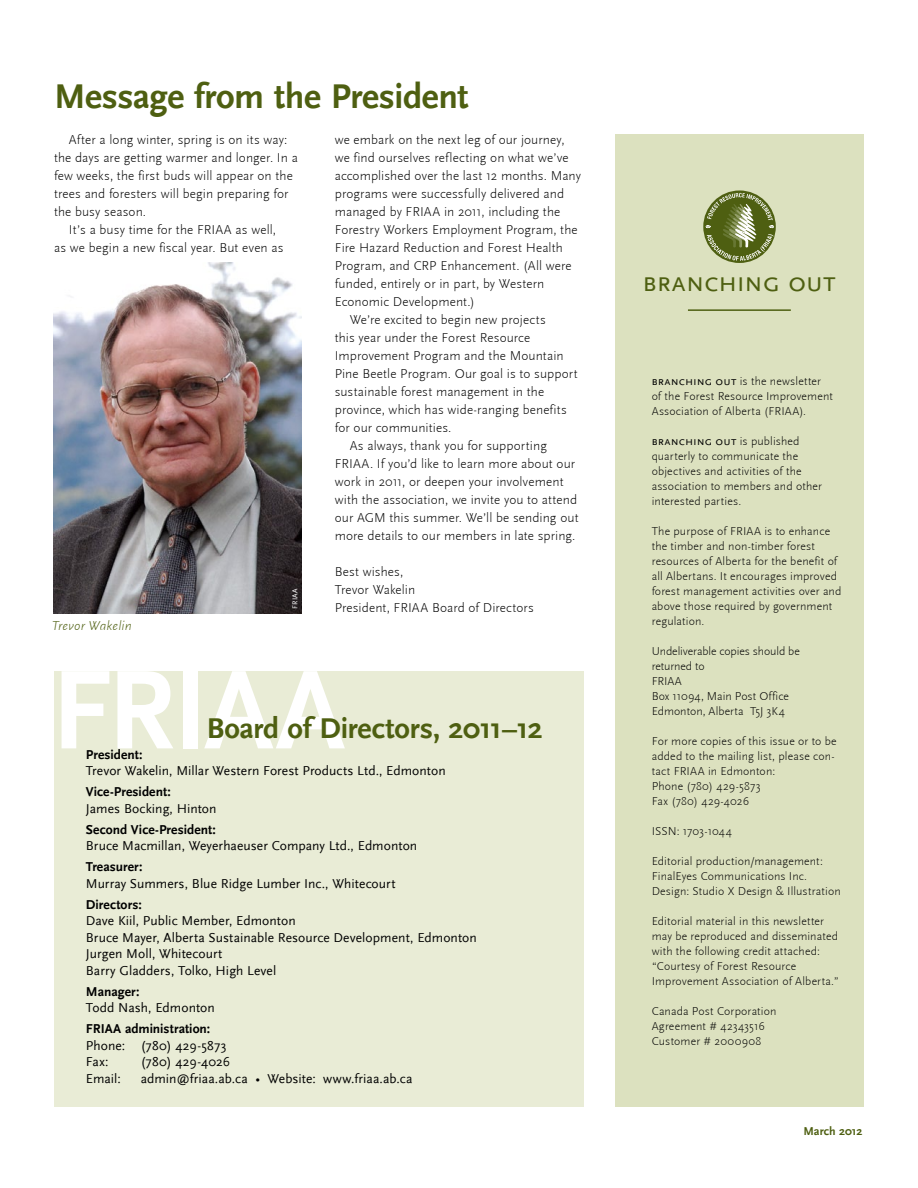
<style>
.page{position:relative;width:918px;height:1188px;background:#fff}
.page>*{position:absolute;margin:0;border:0;box-sizing:border-box;transform-origin:0 0}
.t1{font:700 117px "Scala Sans";letter-spacing:-.025em;color:#fff}
.t2{font:700 36px "Scala Sans";letter-spacing:-.01em;color:#4e5f11}
.t3{font:700 30px "Scala Sans";letter-spacing:-.01em;color:#4e5f11}
.t4{font:28.2px "Scala Sans Caps";letter-spacing:-.015em;color:#4e5f11}
.t5{font:300 13.5px/18px "Scala Sans";letter-spacing:.005em;color:#000}
.t6{font:13.5px/16.5px "Scala Sans";letter-spacing:.005em;color:#000}
.t7{font:700 13.5px "Scala Sans";letter-spacing:.005em;color:#000}
.t8{font:italic 300 13.5px "Scala Sans";letter-spacing:.005em;color:#4e5f11}
.t9{font:300 12px/15px "Scala Sans";letter-spacing:.01em;color:#000}
.t10{font:12px "Scala Sans Caps";letter-spacing:.005em;color:#000}
.t11{font:700 12px "Scala Sans";color:#4e5f11}
.t12{font:7.5px "Scala Sans";letter-spacing:.02em;color:#fff}
.s1{font-family:"Scala Sans Caps";font-weight:400}
.s2{font-family:"Scala Sans";font-weight:300}
</style>
<div class="page">
<div style="left:616px;top:134px;width:248px;height:973px;background:#dce1bf"></div>
<div style="left:54px;top:671px;width:529px;height:436px;background:#e9ecd6"></div>
<svg style="left:703px;top:190px;width:73px;height:73px"></svg>
<svg style="left:706px;top:193px;width:68px;height:68px"></svg>
<hr style="left:688px;top:309px;width:103px;height:2px;background:#4e5f11">
<img style="left:53px;top:263px;width:249px;height:350px">
<h2 class="t2" style="left:54px;top:77px;width:416px">Message from the President</h2>
<p class="t5" style="left:69px;top:131px;width:220px">After a long winter, spring is on its way:</p>
<p class="t5" style="left:54px;top:149px;width:245px">the days are getting warmer and longer. In a</p>
<p class="t5" style="left:54px;top:167px;width:240px">few weeks, the first buds will appear on the</p>
<p class="t5" style="left:54px;top:185px;width:236px">trees and foresters will begin preparing for</p>
<p class="t5" style="left:54px;top:203px;width:94px">the busy season.</p>
<p class="t5" style="left:69px;top:221px;width:209px">It’s a busy time for the FRIAA as well,</p>
<p class="t5" style="left:54px;top:239px;width:231px">as we begin a new fiscal year. But even as</p>
<p class="t8" style="left:52px;top:618px;width:82px">Trevor Wakelin</p>
<p class="t12" style="left:291px;top:609px;width:22px;rotate:-90deg">FRIAA</p>
<p class="t5" style="left:335px;top:131px;width:231px">we embark on the next leg of our journey,</p>
<p class="t5" style="left:335px;top:149px;width:235px">we find ourselves reflecting on what we’ve</p>
<p class="t5" style="left:335px;top:167px;width:248px">accomplished over the last 12 months. Many</p>
<p class="t5" style="left:335px;top:185px;width:231px">programs were successfully delivered and</p>
<p class="t5" style="left:335px;top:203px;width:227px">managed by FRIAA in 2011, including the</p>
<p class="t5" style="left:335px;top:221px;width:244px">Forestry Workers Employment Program, the</p>
<p class="t5" style="left:335px;top:239px;width:230px">Fire Hazard Reduction and Forest Health</p>
<p class="t5" style="left:335px;top:257px;width:238px">Program, and CRP Enhancement. (All were</p>
<p class="t5" style="left:335px;top:275px;width:211px">funded, entirely or in part, by Western</p>
<p class="t5" style="left:335px;top:293px;width:142px">Economic Development.)</p>
<p class="t5" style="left:350px;top:311px;width:198px">We’re excited to begin new projects</p>
<p class="t5" style="left:335px;top:329px;width:197px">this year under the Forest Resource</p>
<p class="t5" style="left:335px;top:347px;width:230px">Improvement Program and the Mountain</p>
<p class="t5" style="left:335px;top:365px;width:244px">Pine Beetle Program. Our goal is to support</p>
<p class="t5" style="left:335px;top:383px;width:211px">sustainable forest management in the</p>
<p class="t5" style="left:335px;top:401px;width:234px">province, which has wide-ranging benefits</p>
<p class="t5" style="left:335px;top:419px;width:118px">for our communities.</p>
<p class="t5" style="left:350px;top:437px;width:199px">As always, thank you for supporting</p>
<p class="t5" style="left:335px;top:455px;width:242px">FRIAA. If you’d like to learn more about our</p>
<p class="t5" style="left:335px;top:473px;width:230px">work in 2011, or deepen your involvement</p>
<p class="t5" style="left:335px;top:491px;width:244px">with the association, we invite you to attend</p>
<p class="t5" style="left:335px;top:509px;width:245px">our AGM this summer. We’ll be sending out</p>
<p class="t5" style="left:335px;top:527px;width:242px">more details to our members in late spring.</p>
<p class="t5" style="left:335px;top:563px;width:201px">Best wishes,<br>Trevor Wakelin<br>President, FRIAA Board of Directors</p>
<h1 class="t1" style="left:51px;top:647px;width:296px">FRIAA</h1>
<p class="t7" style="left:86px;top:747px;width:58px">President:</p>
<p class="t6" style="left:86px;top:763px;width:361px">Trevor Wakelin, Millar Western Forest Products Ltd., Edmonton</p>
<p class="t7" style="left:86px;top:784px;width:86px">Vice-President:</p>
<p class="t6" style="left:86px;top:800px;width:132px">James Bocking, Hinton</p>
<p class="t7" style="left:86px;top:822px;width:132px">Second Vice-President:</p>
<p class="t6" style="left:86px;top:838px;width:333px">Bruce Macmillan, Weyerhaeuser Company Ltd., Edmonton</p>
<p class="t7" style="left:86px;top:859px;width:58px">Treasurer:</p>
<p class="t6" style="left:86px;top:875px;width:311px">Murray Summers, Blue Ridge Lumber Inc., Whitecourt</p>
<p class="t7" style="left:86px;top:897px;width:57px">Directors:</p>
<p class="t6" style="left:86px;top:913px;width:393px">Dave Kiil, Public Member, Edmonton<br>Bruce Mayer, Alberta Sustainable Resource Development, Edmonton Jurgen Moll, Whitecourt<br>Barry Gladders, Tolko, High Level</p>
<p class="t7" style="left:86px;top:984px;width:55px">Manager:</p>
<p class="t6" style="left:86px;top:1000px;width:131px">Todd Nash, Edmonton</p>
<p class="t7" style="left:86px;top:1021px;width:126px">FRIAA administration:</p>
<p class="t6" style="left:86px;top:1037px;width:142px">Phone: (780) 429-5873<br>Fax:</p>
<h3 class="t3" style="left:207px;top:712px;width:337px">Board of Directors, 2011–12</h3>
<p class="t6" style="left:141px;top:1054px;width:91px">(780) 429-4026</p>
<p class="t6" style="left:86px;top:1070px;width:36px">Email:</p>
<p class="t6" style="left:141px;top:1070px;width:273px">admin@friaa.ab.ca • Website: www.friaa.ab.ca</p>
<h3 class="t4" style="left:643px;top:267px;width:195px">branching out</h3>
<p class="t9" style="left:652px;top:373px;width:183px"><span class="s1">branching out</span> is the newsletter of the Forest Resource Improvement<br>Association of Alberta (FRIAA).</p>
<p class="t10" style="left:652px;top:434px;width:149px">branching out <span class="s2">is published</span></p>
<p class="t9" style="left:652px;top:448px;width:172px">quarterly to communicate the objectives and activities of the association to members and other interested parties.</p>
<p class="t9" style="left:652px;top:523px;width:191px">The purpose of FRIAA is to enhance the timber and non-timber forest resources of Alberta for the benefit of all Albertans. It encourages improved forest management activities over and above those required by government regulation.</p>
<p class="t9" style="left:652px;top:643px;width:150px">Undeliverable copies should be returned to<br>FRIAA<br>Box 11094, Main Post Office<br>Edmonton, Alberta T5J 3K4</p>
<p class="t9" style="left:652px;top:733px;width:186px">For more copies of this issue or to be added to the mailing list, please con&shy;tact FRIAA in Edmonton:<br>Phone (780) 429-5873<br>Fax (780) 429-4026</p>
<p class="t9" style="left:652px;top:823px;width:82px">ISSN: 1703-1044</p>
<p class="t9" style="left:652px;top:853px;width:191px">Editorial production/management:<br>FinalEyes Communications Inc.<br>Design: Studio X Design &amp; Illustration</p>
<p class="t9" style="left:652px;top:913px;width:189px">Editorial material in this newsletter may be reproduced and disseminated with the following credit attached: “Courtesy of Forest Resource Improvement Association of Alberta.”</p>
<p class="t9" style="left:652px;top:1003px;width:126px">Canada Post Corporation<br>Agreement # 42343516<br>Customer # 2000908</p>
<p class="t11" style="left:803px;top:1125px;width:61px">March 2012</p>
</div>
